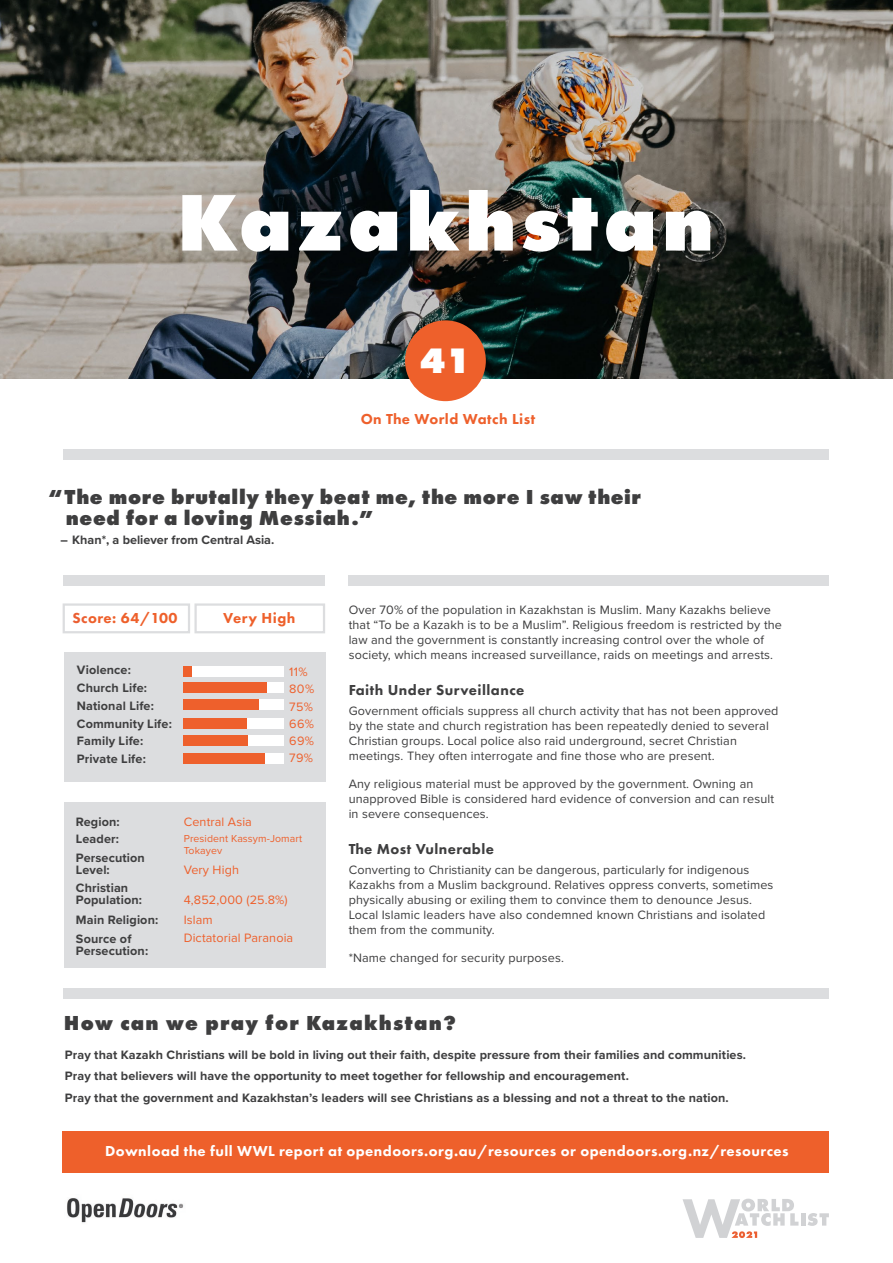
<style>
.page{position:relative;width:893px;height:1263px;background:#fff}
.page>*{position:absolute;margin:0;border:0;box-sizing:border-box;transform-origin:0 0}
.t1{font:800 83.1px "Futura PT";letter-spacing:.06em;color:#fff}
.t2{font:800 36.75px "Futura PT";color:#fff}
.t3{font:800 21px/21px "Futura PT";letter-spacing:.03em;color:#3e3e3f}
.t4{font:800 21px "Futura PT";letter-spacing:.06em;color:#3e3e3f}
.t5{font:800 15px "Futura PT";letter-spacing:.03em;color:#fff}
.t6{font:800 15px "Futura PT";letter-spacing:.03em;color:#3e3e3f}
.t7{font:800 15px "Futura PT";letter-spacing:.03em;color:#ee602b}
.t8{font:800 15px "Futura PT";letter-spacing:.03em;color:#ee602c}
.t9{font:12.6px/15.1px "Proxima Nova";letter-spacing:.01em;color:#3e3e3f}
.t10{font:700 12.6px/12px "Proxima Nova";letter-spacing:.01em;color:#3e3e3f}
.t11{font:12.6px "Proxima Nova";letter-spacing:.01em;color:#ee602c}
.t12{font:10.5px/12.6px "Proxima Nova";letter-spacing:.01em;color:#ee602c}
.s1{color:#eb5f32}
</style>
<div class="page">
<hr style="left:801px;top:1213px;width:4px;height:12px;background:#d1d2d4">
<svg style="left:808px;top:1213px;width:21px;height:13px"></svg>
<svg style="left:683px;top:1199px;width:115px;height:39px"></svg>
<img style="left:0;top:0;width:893px;height:378px">
<div style="left:64px;top:575px;width:261px;height:10px;background:#dcdddf"></div>
<div style="left:349px;top:575px;width:480px;height:10px;background:#dcdddf"></div>
<div style="left:64px;top:988px;width:765px;height:10px;background:#dcdddf"></div>
<div style="left:64px;top:449px;width:765px;height:11px;background:#dcdddf"></div>
<div style="left:64px;top:652px;width:261px;height:129px;background:#dcdddf"></div>
<div style="left:63px;top:603px;width:127px;height:30px;border:2px solid #dcdddf"></div>
<div style="left:194px;top:603px;width:131px;height:30px;border:2px solid #dcdddf"></div>
<svg style="left:184px;top:666px;width:100px;height:10px"></svg>
<svg style="left:184px;top:682px;width:100px;height:10px"></svg>
<svg style="left:184px;top:700px;width:100px;height:10px"></svg>
<svg style="left:184px;top:718px;width:100px;height:10px"></svg>
<svg style="left:184px;top:735px;width:100px;height:10px"></svg>
<svg style="left:184px;top:753px;width:100px;height:10px"></svg>
<div style="left:62px;top:1131px;width:767px;height:41px;background:#ee602b"></div>
<div style="left:405px;top:320px;width:81px;height:81px;background:#ee602b;border-radius:50%"></div>
<img style="left:67px;top:1198px;width:117px;height:25px">
<div style="left:64px;top:802px;width:262px;height:165px;background:#dcdddf"></div>
<p class="t1" style="left:177px;top:170px;width:539px">Kazakhstan</p>
<p class="t2" style="left:420px;top:337px;width:53px">41</p>
<p class="t8" style="left:361px;top:410px;width:176px">On The World Watch List</p>
<p class="t3" style="left:66px;top:486px;width:577px;text-indent:-18px">“The more brutally they beat me, the more I saw their need for a loving Messiah.”</p>
<p class="t10" style="left:61px;top:534px;width:215px">– Khan*, a believer from Central Asia.</p>
<p class="t7" style="left:73px;top:609px;width:107px"><span class="s1">Sc</span>ore: 64/100</p>
<p class="t7" style="left:223px;top:609px;width:74px">Very High</p>
<p class="t10" style="left:77px;top:664px;width:55px">Violence:</p>
<p class="t10" style="left:77px;top:682px;width:72px">Church Life:</p>
<p class="t10" style="left:77px;top:699px;width:78px">National Life:</p>
<p class="t10" style="left:77px;top:717px;width:96px">Community Life:</p>
<p class="t10" style="left:77px;top:735px;width:68px">Family Life:</p>
<p class="t10" style="left:77px;top:752px;width:70px">Private Life:</p>
<p class="t11" style="left:289px;top:662px;width:20px">11%</p>
<p class="t11" style="left:289px;top:680px;width:27px">80%</p>
<p class="t11" style="left:289px;top:697px;width:25px">75%</p>
<p class="t11" style="left:289px;top:714px;width:26px">66%</p>
<p class="t11" style="left:289px;top:731px;width:26px">69%</p>
<p class="t11" style="left:289px;top:749px;width:25px">79%</p>
<p class="t10" style="left:76px;top:815px;width:45px">Region:</p>
<p class="t11" style="left:184px;top:812px;width:70px">Central Asia</p>
<p class="t12" style="left:184px;top:831px;width:120px">President Kassym-Jomart<br>Tokayev</p>
<p class="t11" style="left:184px;top:860px;width:57px">Very High</p>
<p class="t11" style="left:184px;top:890px;width:105px">4,852,000 (25.8%)</p>
<p class="t11" style="left:184px;top:911px;width:31px">Islam</p>
<p class="t11" style="left:184px;top:928px;width:111px">Dictatorial Paranoia</p>
<p class="t10" style="left:76px;top:833px;width:45px">Leader:</p>
<p class="t10" style="left:76px;top:851px;width:70px">Persecution<br>Level:</p>
<p class="t10" style="left:76px;top:881px;width:67px">Christian<br>Population:</p>
<p class="t10" style="left:76px;top:914px;width:84px">Main Religion:</p>
<p class="t10" style="left:76px;top:932px;width:57px">Source of</p>
<p class="t10" style="left:76px;top:945px;width:74px">Persecution:</p>
<p class="t9" style="left:349px;top:602px;width:435px">Over 70% of the population in Kazakhstan is Muslim. Many Kazakhs believe that “To be a Kazakh is to be a Muslim”. Religious freedom is restricted by the law and the government is constantly increasing control over the whole of society, which means increased surveillance, raids on meetings and arrests.</p>
<p class="t6" style="left:349px;top:681px;width:177px">Faith Under Surveillance</p>
<p class="t9" style="left:349px;top:702px;width:431px">Government officials suppress all church activity that has not been approved by the state and church registration has been repeatedly denied to several Christian groups. Local police also raid underground, secret Christian meetings. They often interrogate and fine those who are present.</p>
<p class="t9" style="left:349px;top:776px;width:427px">Any religious material must be approved by the government. Owning an unapproved Bible is considered hard evidence of conversion and can result in severe consequences.</p>
<p class="t6" style="left:349px;top:840px;width:147px">The Most Vulnerable</p>
<p class="t9" style="left:349px;top:861px;width:426px">Converting to Christianity can be dangerous, particularly for indigenous Kazakhs from a Muslim background. Relatives oppress converts, sometimes physically abusing or exiling them to convince them to denounce Jesus.<br>Local Islamic leaders have also condemned known Christians and isolated them from the community.</p>
<p class="t9" style="left:349px;top:950px;width:217px">*Name changed for security purposes.</p>
<p class="t4" style="left:64px;top:1010px;width:394px">How can we pray for Kazakhstan?</p>
<p class="t10" style="left:65px;top:1048px;width:683px">Pray that Kazakh Christians will be bold in living out their faith, despite pressure from their families and communities.</p>
<p class="t10" style="left:65px;top:1069px;width:566px">Pray that believers will have the opportunity to meet together for fellowship and encouragement.</p>
<p class="t10" style="left:65px;top:1091px;width:666px">Pray that the government and Kazakhstan’s leaders will see Christians as a blessing and not a threat to the nation.</p>
<p class="t5" style="left:105px;top:1142px;width:685px">Download the full WWL report at opendoors.org.au/resources or opendoors.org.nz/resources</p>
</div>
